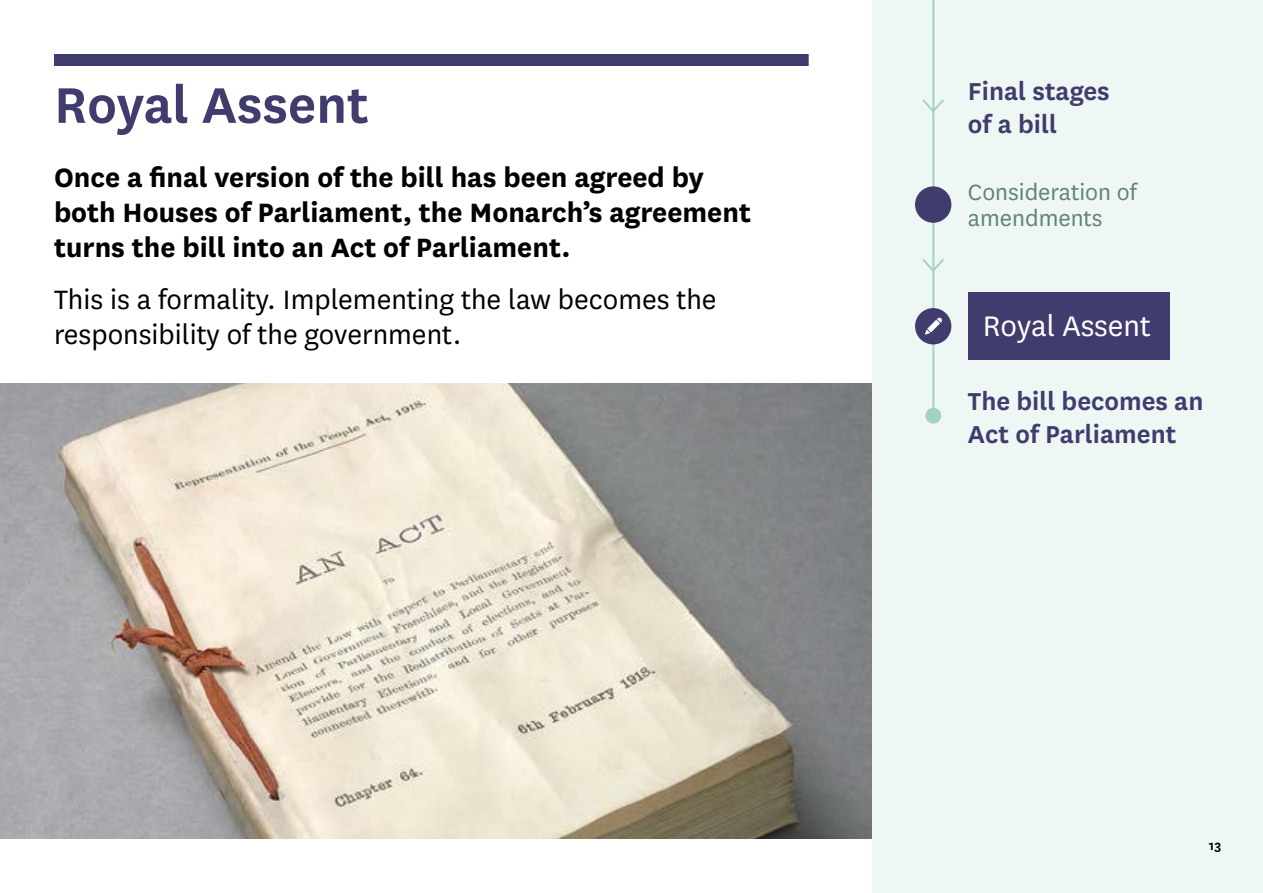
<style>
.page{position:relative;width:1263px;height:893px;background:#fff}
.page>*{position:absolute;margin:0;border:0;box-sizing:border-box;transform-origin:0 0}
.Section_heading{font:600 58.5px "National";color:#403c6d}
.t1{font:33px "National";color:#fff}
.Bold_sub_heading{font:700 31.05px/35px "National";color:#000}
.Body_copy{font:31.05px/35px "National";color:#000}
.t2{font:600 28.65px/32.7px "National";color:#403c6d}
.t3{font:25.8px/25.8px "National";color:#638376}
.t4{font:600 15px "National";color:#000}
</style>
<div class="page">
<div style="left:54px;top:54px;width:755px;height:12px;background:#403c6d"></div>
<img style="left:0;top:383px;width:872px;height:456px">
<div style="left:872px;top:0;width:391px;height:893px;background:#eef7f3"></div>
<hr style="left:932px;top:0;width:2px;height:416px;background:#a1d3be">
<div style="left:915px;top:308px;width:36px;height:36px;background:#403c6d;border-radius:50%"></div>
<div style="left:915px;top:186px;width:36px;height:37px;background:#403c6d;border-radius:50%"></div>
<svg style="left:922px;top:97px;width:22px;height:17px"></svg>
<svg style="left:922px;top:257px;width:22px;height:17px"></svg>
<div style="left:968px;top:293px;width:201px;height:67px;background:#403c6d"></div>
<svg style="left:925px;top:317px;width:17px;height:18px"></svg>
<div style="left:925px;top:408px;width:16px;height:16px;background:#a1d3be;border-radius:50%"></div>
<h2 class="Section_heading" style="left:54px;top:64px;width:316px">Royal Assent</h2>
<p class="Bold_sub_heading" style="left:54px;top:158px;width:698px">Once a final version of the bill has been agreed by both Houses of Parliament, the Monarch’s agreement turns the bill into an Act of Parliament.</p>
<p class="Body_copy" style="left:54px;top:281px;width:664px">This is a formality. Implementing the law becomes the responsibility of the government.</p>
<p class="t2" style="left:968px;top:74px;width:143px">Final stages of a bill</p>
<p class="t3" style="left:968px;top:178px;width:170px">Consideration of amendments</p>
<p class="t1" style="left:983px;top:305px;width:169px">Royal Assent</p>
<p class="t2" style="left:968px;top:383px;width:237px">The bill becomes an<br>Act of Parliament</p>
<p class="t4" style="left:1209px;top:835px;width:14px">13</p>
</div>
